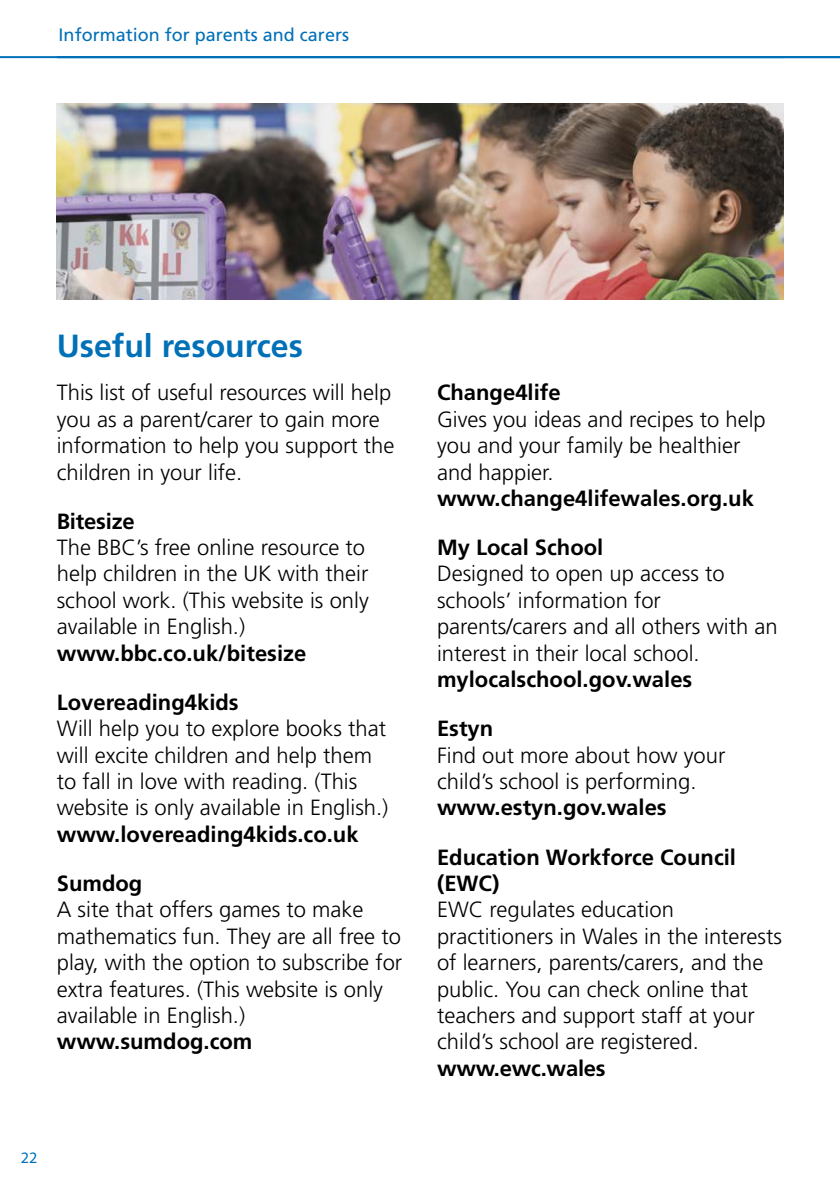
<style>
.page{position:relative;width:840px;height:1191px;background:#fff}
.page>*{position:absolute;margin:0;border:0;box-sizing:border-box;transform-origin:0 0}
.H2_Blue_16pt_spanned{font:700 32px "Frutiger LT Std";color:#0070b7}
.Body_Text_4mm_space{font:300 22px/26.4px "Frutiger LT Std";color:#000}
.Body_Text{font:300 22px/26.4px "Frutiger LT Std";color:#000}
.t1{font:18px "Frutiger LT Std";color:#0070b7}
.t2{font:16px "Myriad Pro";color:#0070b7}
.s1{font-weight:700}
</style>
<div class="page">
<hr style="left:58px;top:56px;width:781px;height:2px;background:#0070b7">
<hr style="left:0;top:56px;width:782px;height:2px;background:#0070b7">
<img style="left:57px;top:104px;width:725px;height:195px">
<p class="t1" style="left:59px;top:24px;width:292px">Information for parents and carers</p>
<h2 class="H2_Blue_16pt_spanned" style="left:57px;top:327px;width:247px">Useful resources</h2>
<p class="Body_Text_4mm_space" style="left:57px;top:380px;width:339px">This list of useful resources will help you as a parent/carer to gain more information to help you support the children in your life.</p>
<p class="Body_Text_4mm_space" style="left:57px;top:508px;width:313px"><span class="s1">Bitesize<br></span>The BBC’s free online resource to help children in the UK with their school work. (This website is only available in English.) <span class="s1">www.bbc.co.uk/bitesize</span></p>
<p class="Body_Text_4mm_space" style="left:57px;top:689px;width:333px"><span class="s1">Lovereading4kids<br></span>Will help you to explore books that will excite children and help them to fall in love with reading. (This website is only available in English.) <span class="s1">www.lovereading4kids.co.uk</span></p>
<p class="Body_Text_4mm_space" style="left:57px;top:870px;width:347px"><span class="s1">Sumdog<br></span>A site that offers games to make mathematics fun. They are all free to play, with the option to subscribe for extra features. (This website is only available in English.) <span class="s1">www.sumdog.com</span></p>
<p class="t2" style="left:21px;top:1148px;width:18px">22</p>
<p class="Body_Text_4mm_space" style="left:437px;top:380px;width:330px"><span class="s1">Change4life<br></span>Gives you ideas and recipes to help you and your family be healthier and happier. <span class="s1">www.change4lifewales.org.uk</span></p>
<p class="Body_Text_4mm_space" style="left:437px;top:534px;width:342px"><span class="s1">My Local School<br></span>Designed to open up access to schools’ information for parents/carers and all others with an interest in their local school. <span class="s1">mylocalschool.gov.wales</span></p>
<p class="Body_Text_4mm_space" style="left:437px;top:715px;width:290px"><span class="s1">Estyn<br></span>Find out more about how your child’s school is performing. <span class="s1">www.estyn.gov.wales</span></p>
<p class="Body_Text" style="left:437px;top:844px;width:346px"><span class="s1">Education Workforce Council (EWC)<br></span>EWC regulates education practitioners in Wales in the interests of learners, parents/carers, and the public. You can check online that teachers and support staff at your child’s school are registered. <span class="s1">www.ewc.wales</span></p>
</div>
